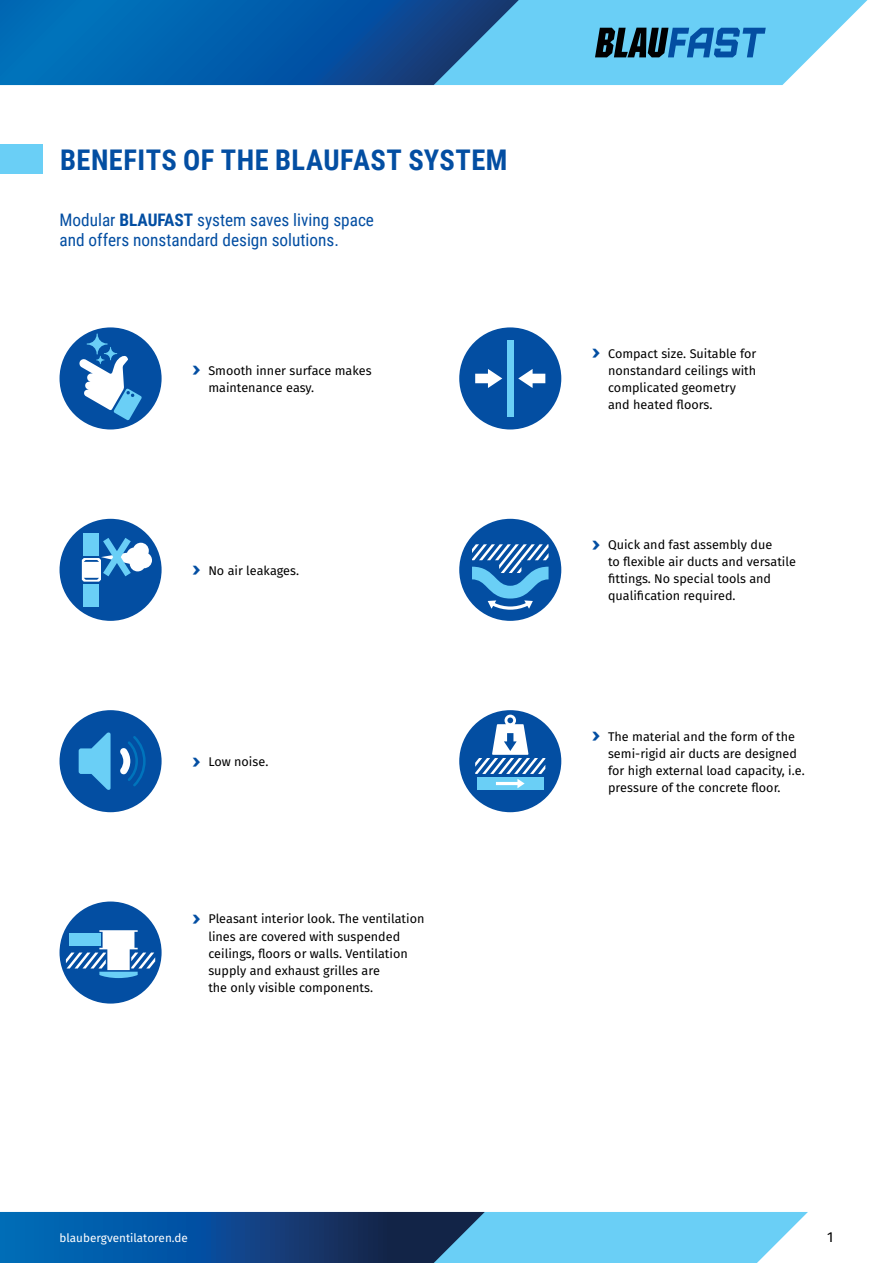
<style>
.page{position:relative;width:893px;height:1263px;background:#fff}
.page>*{position:absolute;margin:0;border:0;box-sizing:border-box;transform-origin:0 0}
.t1{font:700 28.5px "Roboto Condensed";letter-spacing:.015em;color:#034ea2}
.t2{font:17.25px/20.7px "Roboto Condensed";color:#034ea2}
.t3{font:14.4px "Fira Sans";color:#000}
.t4{font:12.6px/17px "Fira Sans";color:#000}
.t5{font:11.7px "Fira Sans";color:#fff}
.s1{font-weight:700}
.s2{font-family:"Roboto Condensed";font-weight:700;font-size:22.65px;color:#034ea2}
</style>
<div class="page">
<div style="left:0;top:145px;width:43px;height:29px;background:#6acff6"></div>
<div style="left:60px;top:519px;width:102px;height:102px;background:#034ea2;border-radius:50%"></div>
<div style="left:84px;top:583px;width:15px;height:23px;background:#6acff6"></div>
<svg style="left:82px;top:538px;width:70px;height:44px"></svg>
<div style="left:84px;top:533px;width:15px;height:23px;background:#6acff6"></div>
<div style="left:60px;top:327px;width:102px;height:102px;background:#034ea2;border-radius:50%"></div>
<svg style="left:79px;top:333px;width:63px;height:87px"></svg>
<div style="left:459px;top:327px;width:102px;height:102px;background:#034ea2;border-radius:50%"></div>
<svg style="left:475px;top:369px;width:27px;height:19px"></svg>
<div style="left:507px;top:340px;width:6px;height:77px;background:#6acff6"></div>
<svg style="left:518px;top:369px;width:27px;height:19px"></svg>
<div style="left:60px;top:710px;width:102px;height:102px;background:#034ea2;border-radius:50%"></div>
<svg style="left:120px;top:736px;width:26px;height:50px"></svg>
<svg style="left:79px;top:732px;width:32px;height:58px"></svg>
<div style="left:459px;top:519px;width:102px;height:102px;background:#034ea2;border-radius:50%"></div>
<svg style="left:472px;top:544px;width:77px;height:66px"></svg>
<div style="left:459px;top:710px;width:102px;height:102px;background:#034ea2;border-radius:50%"></div>
<div style="left:477px;top:777px;width:67px;height:13px;background:#6acff6"></div>
<svg style="left:475px;top:715px;width:70px;height:73px"></svg>
<div style="left:60px;top:901px;width:102px;height:102px;background:#034ea2;border-radius:50%"></div>
<svg style="left:66px;top:930px;width:89px;height:48px"></svg>
<svg style="left:0;top:1212px;width:808px;height:51px;background:#3882b6"></svg>
<svg style="left:540px;top:0;width:328px;height:85px;fill:#6acff6"></svg>
<svg style="left:0;top:0;width:540px;height:85px;background:#1066ad"></svg>
<svg style="left:595px;top:28px;width:171px;height:29px;background:#2d6e97"></svg>
<h1 class="t1" style="left:60px;top:140px;width:449px">BENEFITS OF THE BLAUFAST SYSTEM</h1>
<h2 class="t2" style="left:60px;top:208px;width:316px">Modular <span class="s1">BLAUFAST</span> system saves living space and offers nonstandard design solutions.</h2>
<p class="t4" style="left:208px;top:363px;width:165px;text-indent:-17px"><span class="s2">›</span> Smooth inner surface makes maintenance easy.</p>
<p class="t4" style="left:191px;top:563px;width:109px"><span class="s2">›</span> No air leakages.</p>
<p class="t4" style="left:191px;top:754px;width:79px"><span class="s2">›</span> Low noise.</p>
<p class="t4" style="left:208px;top:911px;width:218px;text-indent:-17px"><span class="s2">›</span> Pleasant interior look. The ventilation lines are covered with suspended ceilings, floors or walls. Ventilation supply and exhaust grilles are<br>the only visible components.</p>
<p class="t4" style="left:608px;top:346px;width:150px;text-indent:-17px"><span class="s2">›</span> Compact size. Suitable for nonstandard ceilings with complicated geometry and heated floors.</p>
<p class="t4" style="left:608px;top:537px;width:189px;text-indent:-17px"><span class="s2">›</span> Quick and fast assembly due<br>to flexible air ducts and versatile fittings. No special tools and qualification required.</p>
<p class="t4" style="left:608px;top:729px;width:198px;text-indent:-17px"><span class="s2">›</span> The material and the form of the semi-rigid air ducts are designed for high external load capacity, i.e. pressure of the concrete floor.</p>
<p class="t5" style="left:60px;top:1229px;width:130px">blaubergventilatoren.de</p>
<p class="t3" style="left:827px;top:1226px;width:8px">1</p>
</div>
